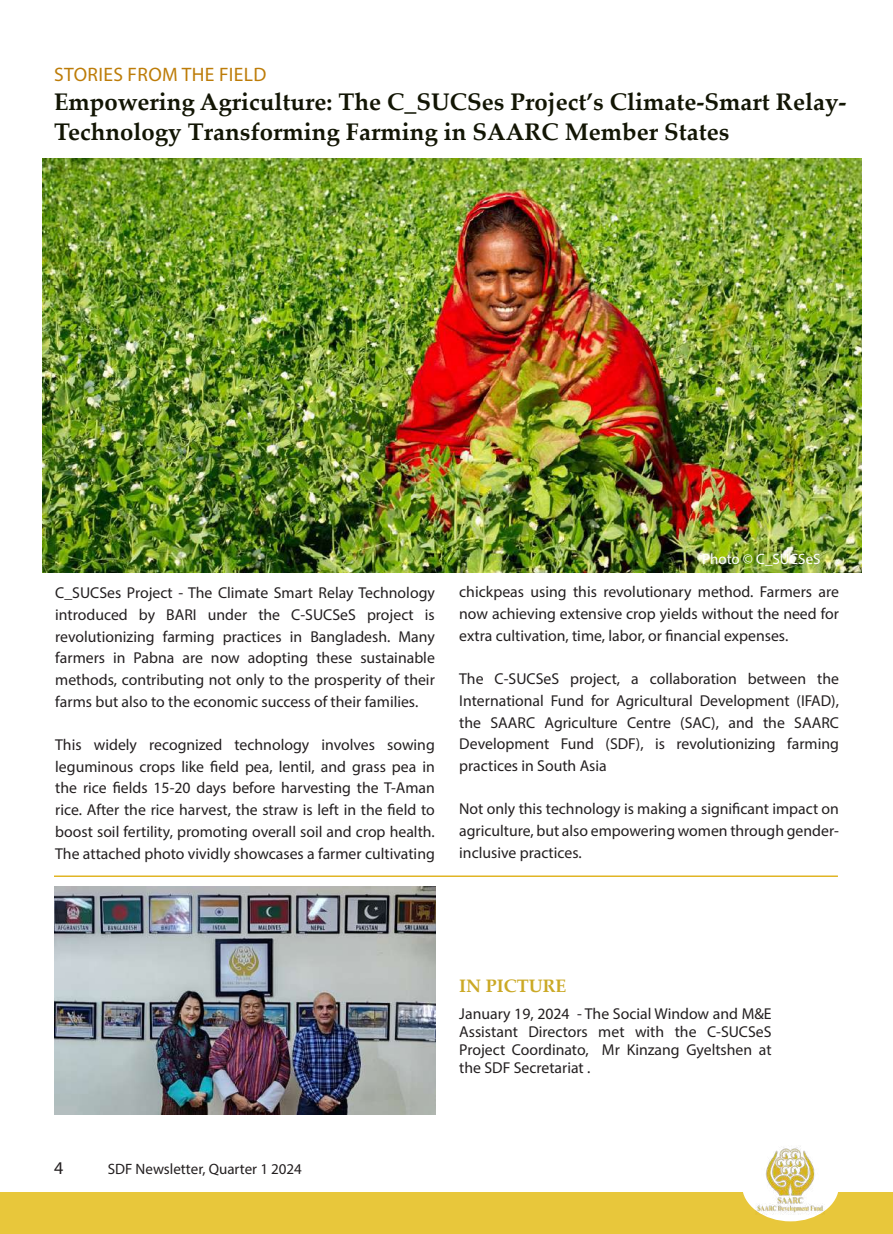
<style>
.page{position:relative;width:893px;height:1234px;background:#fff}
.page>*{position:absolute;margin:0;border:0;box-sizing:border-box;transform-origin:0 0}
.t1{font:700 24px/30px "Palatino Linotype";color:#121504}
.t2{font:19.5px "Myriad Pro";letter-spacing:.02em;color:#bd7c08}
.t3{font:18px "Myriad Pro";letter-spacing:.02em;color:#231f20}
.t4{font:700 18px "Palatino Linotype";color:#cba926}
.t5{font:15.75px/21.8px "Myriad Pro";color:#231f20;text-align:justify}
.t6{font:15px "Myriad Pro";color:#231f20}
.t7{font:15px "Myriad Pro";color:#fff}
</style>
<div class="page">
<div style="left:0;top:1192px;width:893px;height:41px;background:#e8c73b"></div>
<div style="left:742px;top:1148px;width:97px;height:72px;background:#fff;border-radius:50%"></div>
<img style="left:756px;top:1146px;width:69px;height:67px">
<img style="left:43px;top:158px;width:818px;height:414px">
<hr style="left:54px;top:875px;width:784px;height:1px;background:#e1b524">
<img style="left:54px;top:886px;width:381px;height:228px">
<p class="t2" style="left:54px;top:62px;width:214px">STORIES FROM THE FIELD</p>
<h1 class="t1" style="left:54px;top:86px;width:794px">Empowering Agriculture: The C_SUCSes Project’s Climate-Smart Relay-<br>Technology Transforming Farming in SAARC Member States</h1>
<p class="t5" style="left:55px;top:581px;width:381px">C_SUCSes Project - The Climate Smart Relay Technology introduced by BARI under the C-SUCSeS project is revolutionizing farming practices in Bangladesh. Many farmers in Pabna are now adopting these sustainable methods, contributing not only to the prosperity of their farms but also to the economic success of their families.</p>
<p class="t5" style="left:55px;top:733px;width:381px">This widely recognized technology involves sowing leguminous crops like field pea, lentil, and grass pea in the rice fields 15-20 days before harvesting the T-Aman rice. After the rice harvest, the straw is left in the field to boost soil fertility, promoting overall soil and crop health.<br>The attached photo vividly showcases a farmer cultivating</p>
<p class="t7" style="left:702px;top:550px;width:120px">Photo © C_SUCSeS</p>
<p class="t5" style="left:459px;top:581px;width:381px">chickpeas using this revolutionary method. Farmers are now achieving extensive crop yields without the need for extra cultivation, time, labor, or financial expenses.</p>
<p class="t5" style="left:459px;top:667px;width:381px">The C-SUCSeS project, a collaboration between the International Fund for Agricultural Development (IFAD), the SAARC Agriculture Centre (SAC), and the SAARC Development Fund (SDF), is revolutionizing farming practices in South Asia</p>
<p class="t5" style="left:459px;top:797px;width:381px">Not only this technology is making a significant impact on agriculture, but also empowering women through gender&shy;inclusive practices.</p>
<p class="t3" style="left:54px;top:1156px;width:11px">4</p>
<p class="t3" style="left:99px;top:1157px;width:149px">NEWSLETTER, 2020</p>
<p class="t6" style="left:108px;top:1159px;width:196px">SDF Newsletter, Quarter 1 2024</p>
<p class="t4" style="left:459px;top:972px;width:109px">IN PICTURE</p>
<p class="t5" style="left:459px;top:1004px;width:314px;line-height:18px">January 19, 2024 - The Social Window and M&amp;E Assistant Directors met with the C-SUCSeS Project Coordinato, Mr Kinzang Gyeltshen at the SDF Secretariat .</p>
</div>
